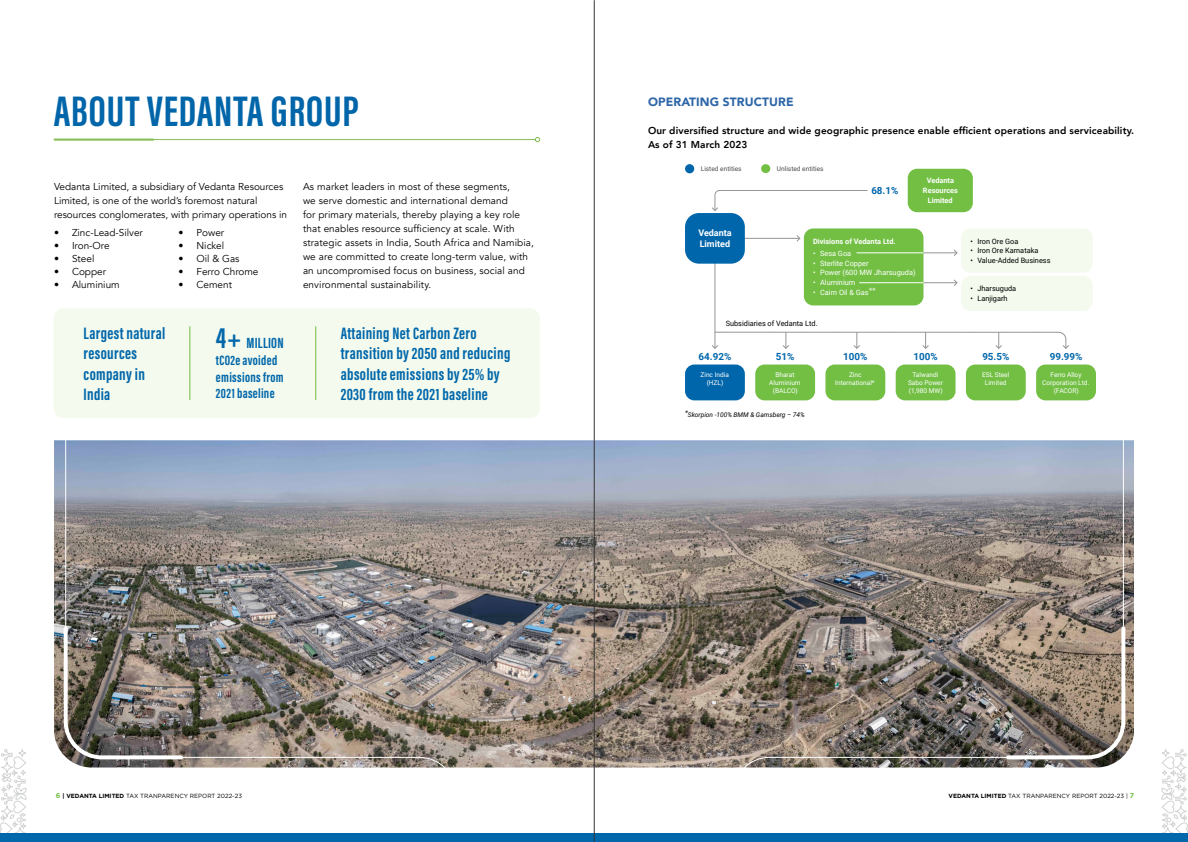
<style>
.page{position:relative;width:1188px;height:842px;background:#fff}
.page>*{position:absolute;margin:0;border:0;box-sizing:border-box;transform-origin:0 0}
.t1{font:44px "Acumin Variable Concept";letter-spacing:.02em;color:#0065a9}
.t2{font:17px/20.4px "Acumin Variable Concept";letter-spacing:.02em;color:#0067ab}
.t3{font:15.1px "Acumin Variable Concept";letter-spacing:.02em;color:#0067ab}
.t4{font:14px/16.8px "Acumin Variable Concept";letter-spacing:.02em;color:#0067ab}
.t5{font:900 12px "Avenir";letter-spacing:.01em;color:#2e66a8}
.t6{font:10px/14px "Avenir";letter-spacing:.01em;color:#000}
.t7{font:800 10px/14px "Avenir";letter-spacing:.01em;color:#000}
.t8{font:700 9.8px "Roboto";color:#0066ab}
.t9{font:700 9px/10.8px "Roboto";color:#fff}
.t10{font:7.4px "Roboto";color:#000}
.t11{font:7.4px "Roboto";color:#fff}
.t12{font:700 7.4px/9.8px "Roboto";color:#fff;text-align:center}
.t13{font:6.6px/8.2px "Roboto";color:#fff;text-align:center}
.t14{font:6.6px "Roboto";color:#4d4d4f}
.t15{font:italic 6.6px "Roboto";color:#000}
.t16{font:6px "Gotham";color:#000}
.s1{font-size:29.5px}
.s2{font-weight:700;font-size:7px;color:#75c044}
.s3{font-weight:700}
</style>
<div class="page">
<div style="left:54px;top:308px;width:486px;height:110px;background:#f4faed;border-radius:10px"></div>
<img style="left:54px;top:440px;width:1080px;height:184px">
<svg style="left:0;top:624px;width:1188px;height:218px"></svg>
<svg style="left:732px;top:440px;width:392px;height:390px"></svg>
<svg style="left:65px;top:440px;width:392px;height:390px"></svg>
<svg style="left:53px;top:137px;width:487px;height:5px"></svg>
<hr style="left:55px;top:139px;width:98px;height:2px;background:#87bd56">
<hr style="left:715px;top:247px;width:1px;height:101px;background:#939598">
<hr style="left:742px;top:238px;width:58px;height:1px;background:#939598">
<hr style="left:924px;top:283px;width:33px;height:1px;background:#939598">
<div style="left:685px;top:213px;width:60px;height:51px;background:#0066ab;border-radius:14px"></div>
<div style="left:685px;top:364px;width:60px;height:36px;background:#0066ab;border-radius:9px"></div>
<div style="left:755px;top:364px;width:60px;height:36px;background:#72bf44;border-radius:9px"></div>
<div style="left:825px;top:364px;width:60px;height:36px;background:#72bf44;border-radius:9px"></div>
<div style="left:896px;top:364px;width:60px;height:36px;background:#72bf44;border-radius:9px"></div>
<div style="left:966px;top:364px;width:60px;height:36px;background:#72bf44;border-radius:9px"></div>
<div style="left:1036px;top:364px;width:60px;height:36px;background:#72bf44;border-radius:9px"></div>
<div style="left:908px;top:169px;width:65px;height:43px;background:#72bf44;border-radius:9px"></div>
<div style="left:804px;top:228px;width:120px;height:77px;background:#72bf44;border-radius:9px"></div>
<div style="left:961px;top:228px;width:132px;height:45px;background:#f4faed;border-radius:9px"></div>
<div style="left:961px;top:276px;width:132px;height:35px;background:#f4faed;border-radius:9px"></div>
<div style="left:685px;top:164px;width:9px;height:9px;background:#0066ab;border-radius:50%"></div>
<div style="left:761px;top:164px;width:9px;height:9px;background:#72bf44;border-radius:50%"></div>
<hr style="left:856px;top:253px;width:68px;height:1px;background:#fff">
<hr style="left:859px;top:283px;width:65px;height:1px;background:#fff">
<hr style="left:924px;top:253px;width:33px;height:1px;background:#939598">
<svg style="left:712px;top:190px;width:156px;height:21px"></svg>
<svg style="left:796px;top:235px;width:4px;height:7px"></svg>
<svg style="left:954px;top:249px;width:3px;height:7px"></svg>
<svg style="left:954px;top:279px;width:3px;height:7px"></svg>
<svg style="left:712px;top:332px;width:357px;height:17px"></svg>
<hr style="left:189px;top:326px;width:1px;height:74px;background:#72bf44">
<hr style="left:315px;top:326px;width:1px;height:74px;background:#72bf44">
<hr style="left:594px;top:1px;width:1px;height:840px;background:#343433">
<h1 class="t1" style="left:54px;top:81px;width:307px">ABOUT VEDANTA GROUP</h1>
<p class="t5" style="left:648px;top:92px;width:147px">OPERATING STRUCTURE</p>
<p class="t7" style="left:648px;top:124px;width:488px">Our diversified structure and wide geographic presence enable efficient operations and serviceability.<br>As of 31 March 2023</p>
<p class="t14" style="left:701px;top:164px;width:42px">Listed entities</p>
<p class="t14" style="left:777px;top:164px;width:48px">Unlisted entities</p>
<p class="t6" style="left:54px;top:180px;width:235px">Vedanta Limited, a subsidiary of Vedanta Resources<br>Limited, is one of the world’s foremost natural resources conglomerates, with primary operations in</p>
<p class="t6" style="left:303px;top:180px;width:233px">As market leaders in most of these segments,<br>we serve domestic and international demand<br>for primary materials, thereby playing a key role that enables resource sufficiency at scale. With strategic assets in India, South Africa and Namibia, we are committed to create long-term value, with an uncompromised focus on business, social and environmental sustainability.</p>
<p class="t12" style="left:923px;top:176px;width:37px">Vedanta<br>Resources<br>Limited</p>
<p class="t8" style="left:871px;top:184px;width:29px">68.1%</p>
<p class="t6" style="left:54px;top:225px;width:90px">• Zinc-Lead-Silver</p>
<p class="t6" style="left:54px;top:238px;width:57px">• Iron-Ore</p>
<p class="t6" style="left:54px;top:251px;width:42px">• Steel</p>
<p class="t6" style="left:54px;top:264px;width:54px">• Copper</p>
<p class="t6" style="left:54px;top:277px;width:67px">• Aluminium</p>
<p class="t6" style="left:178px;top:225px;width:47px">• Power</p>
<p class="t6" style="left:178px;top:238px;width:47px">• Nickel</p>
<p class="t6" style="left:178px;top:251px;width:62px">• Oil &amp; Gas</p>
<p class="t6" style="left:178px;top:264px;width:82px">• Ferro Chrome</p>
<p class="t6" style="left:178px;top:277px;width:55px">• Cement</p>
<p class="t9" style="left:698px;top:227px;width:35px">Vedanta<br>Limited</p>
<p class="t12" style="left:813px;top:236px;width:84px">Divisions of Vedanta Ltd.</p>
<p class="t11" style="left:813px;top:248px;width:40px">• Sesa Goa</p>
<p class="t11" style="left:813px;top:258px;width:57px">• Sterlite Copper</p>
<p class="t11" style="left:813px;top:268px;width:104px">• Power (600 MW Jharsuguda)</p>
<p class="t11" style="left:813px;top:277px;width:44px">• Aluminium</p>
<p class="t11" style="left:813px;top:287px;width:64px">• Cairn Oil &amp; Gas**</p>
<h2 class="t2" style="left:84px;top:322px;width:83px">Largest natural resources company in<br>India</h2>
<h3 class="t3" style="left:216px;top:332px;width:69px"><span class="s1">4+</span> MILLION</h3>
<h3 class="t4" style="left:216px;top:351px;width:69px">tCO2e avoided emissions from<br>2021 baseline</h3>
<h2 class="t2" style="left:341px;top:322px;width:171px">Attaining Net Carbon Zero transition by 2050 and reducing absolute emissions by 25% by<br>2030 from the 2021 baseline</h2>
<p class="t10" style="left:726px;top:318px;width:93px">Subsidiaries of Vedanta Ltd.</p>
<p class="t8" style="left:699px;top:350px;width:34px">64.92%</p>
<p class="t13" style="left:700px;top:370px;width:30px">Zinc India (HZL)</p>
<p class="t8" style="left:776px;top:350px;width:20px">51%</p>
<p class="t13" style="left:769px;top:370px;width:33px">Bharat<br>Aluminium (BALCO)</p>
<p class="t15" style="left:685px;top:410px;width:121px">*Skorpion -100% BMM &amp; Gamsberg – 74%</p>
<p class="t8" style="left:843px;top:350px;width:26px">100%</p>
<p class="t13" style="left:835px;top:370px;width:41px">Zinc<br>International*</p>
<p class="t8" style="left:914px;top:350px;width:26px">100%</p>
<p class="t13" style="left:908px;top:370px;width:36px">Talwandi<br>Sabo Power (1,980 MW)</p>
<p class="t10" style="left:970px;top:236px;width:49px">• Iron Ore Goa</p>
<p class="t10" style="left:970px;top:246px;width:70px">• Iron Ore Karnataka</p>
<p class="t10" style="left:970px;top:255px;width:82px">• Value-Added Business</p>
<p class="t10" style="left:970px;top:283px;width:47px">• Jharsuguda</p>
<p class="t10" style="left:970px;top:293px;width:39px">• Lanjigarh</p>
<p class="t8" style="left:982px;top:350px;width:29px">95.5%</p>
<p class="t13" style="left:982px;top:370px;width:29px">ESL Steel<br>Limited</p>
<p class="t8" style="left:1050px;top:350px;width:34px">99.99%</p>
<p class="t13" style="left:1042px;top:370px;width:49px">Ferro Alloy<br>Corporation Ltd. (FACOR)</p>
<p class="t16" style="left:56px;top:792px;width:188px"><span class="s2">6</span> <span class="s3">| VEDANTA LIMITED</span> TAX TRANPARENCY REPORT 2022-23</p>
<p class="t16" style="left:949px;top:792px;width:187px"><span class="s3">VEDANTA LIMITED</span> TAX TRANPARENCY REPORT 2022-23 | <span class="s2">7</span></p>
</div>
